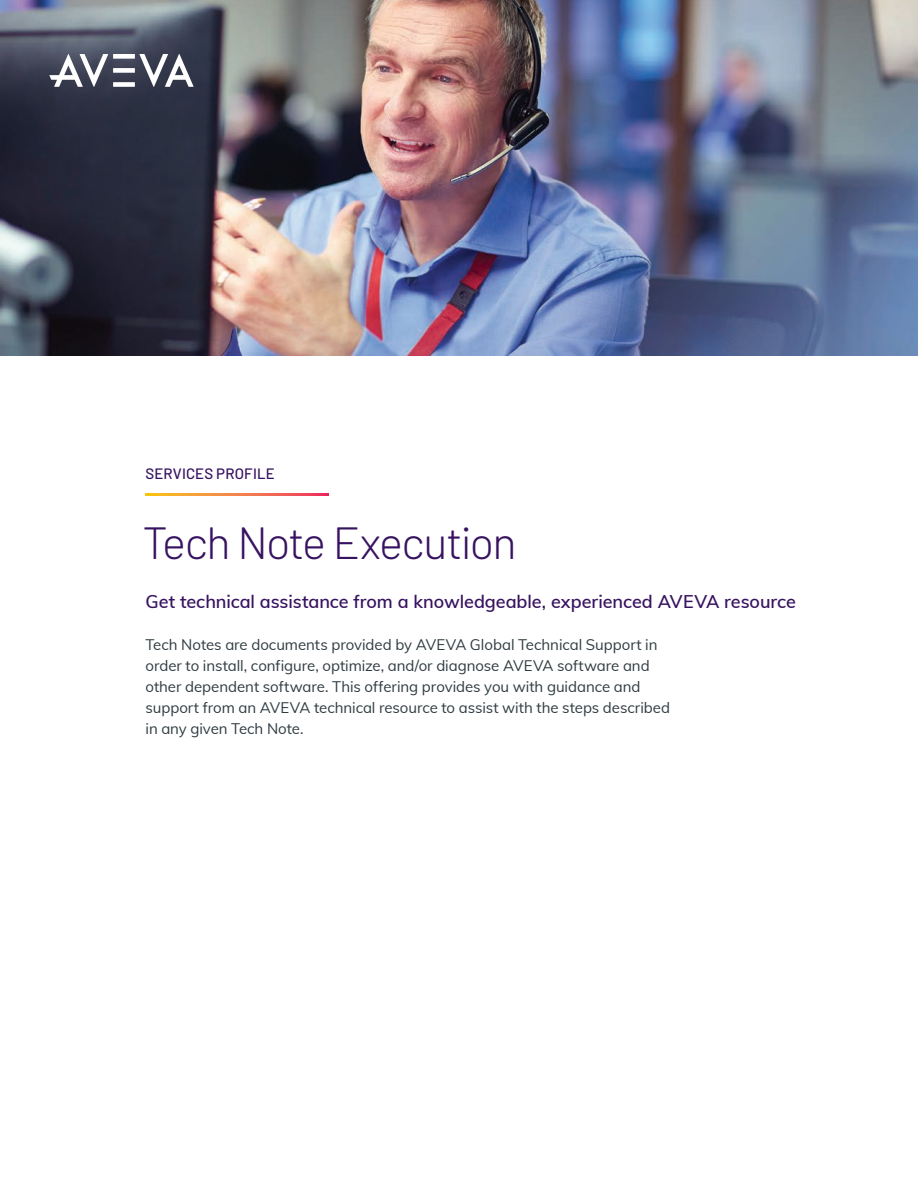
<style>
.page{position:relative;width:918px;height:1188px;background:#fff}
.page>*{position:absolute;margin:0;border:0;box-sizing:border-box;transform-origin:0 0}
.H1_Doc_Title{font:300 45px "Barlow";letter-spacing:-.035em;color:#371260}
.S1_Subheadlines{font:600 18px "Muli";letter-spacing:-.005em;color:#371260}
.Body_Copy{font:15px/21px "Muli";letter-spacing:-.005em;color:#2f3b41}
.t1{font:500 15px "Barlow";letter-spacing:.01em;color:#371260}
</style>
<div class="page">
<img style="left:0;top:0;width:918px;height:355px">
<svg style="left:146px;top:494px;width:182px;height:1px"></svg>
<div style="left:113px;top:82px;width:22px;height:5px;background:#fff"></div>
<div style="left:113px;top:68px;width:22px;height:5px;background:#fff"></div>
<div style="left:113px;top:54px;width:22px;height:5px;background:#fff"></div>
<svg style="left:49px;top:54px;width:59px;height:33px"></svg>
<svg style="left:139px;top:54px;width:55px;height:33px"></svg>
<p class="t1" style="left:146px;top:464px;width:131px">SERVICES PROFILE</p>
<p class="H1_Doc_Title" style="left:142px;top:515px;width:376px">Tech Note Execution</p>
<p class="S1_Subheadlines" style="left:146px;top:588px;width:652px">Get technical assistance from a knowledgeable, experienced AVEVA resource</p>
<p class="Body_Copy" style="left:146px;top:633px;width:526px">Tech Notes are documents provided by AVEVA Global Technical Support in order to install, configure, optimize, and/or diagnose AVEVA software and other dependent software. This offering provides you with guidance and support from an AVEVA technical resource to assist with the steps described in any given Tech Note.</p>
</div>
